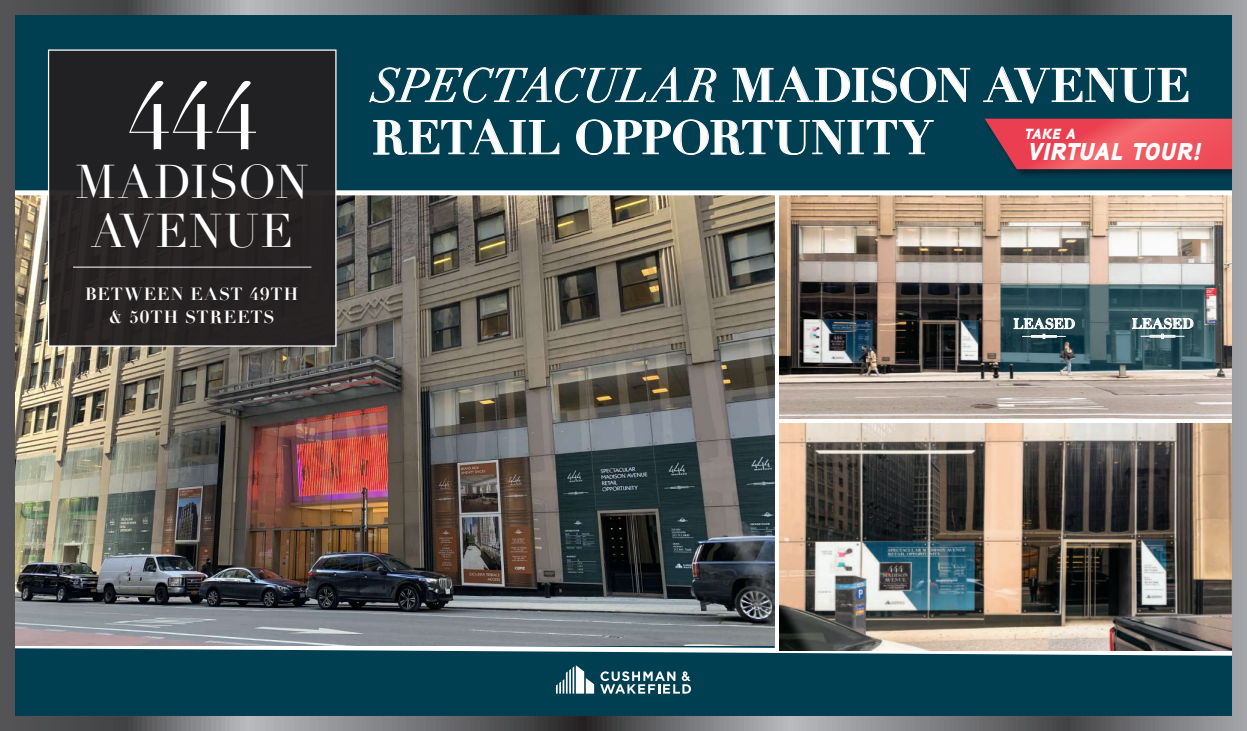
<style>
.page{position:relative;width:1247px;height:731px;background:#fff}
.page>*{position:absolute;margin:0;border:0;box-sizing:border-box;transform-origin:0 0}
.t1{font:86.5px "Didot";color:#fff}
.t2{font:700 46.5px/52.1px "Didot";letter-spacing:.005em;color:#fff}
.t3{font:46.12px/49px "Didot";letter-spacing:.015em;color:#fff;text-align:center}
.t4{font:italic 900 24.25px "Aaux Next";color:#fff}
.t5{font:700 17.25px/23px "Didot";letter-spacing:.06em;color:#fff;text-align:center}
.t6{font:italic 900 14.62px "Aaux Next";color:#fff}
.t7{font:700 13.75px "Didot";letter-spacing:.02em;color:#fff}
.s1{font-weight:400;font-style:italic}
</style>
<div class="page">
<img style="left:0;top:0;width:1247px;height:730px">
<h1 class="t1" style="left:129px;top:51px;width:127px">444</h1>
<p class="t3" style="left:76px;top:158px;width:235px">MADISON<br>AVENUE</p>
<p class="t5" style="left:85px;top:282px;width:215px">BETWEEN EAST 49TH &amp; 50TH STREETS</p>
<p class="t2" style="left:372px;top:59px;width:819px"><span class="s1">SPECTACULAR</span> MADISON AVENUE<br>RETAIL OPPORTUNITY</p>
<p class="t6" style="left:1024px;top:123px;width:53px">TAKE A</p>
<p class="t4" style="left:1029px;top:134px;width:173px">VIRTUAL TOUR!</p>
<p class="t7" style="left:1013px;top:315px;width:63px">LEASED</p>
<p class="t7" style="left:1132px;top:315px;width:63px">LEASED</p>
</div>
